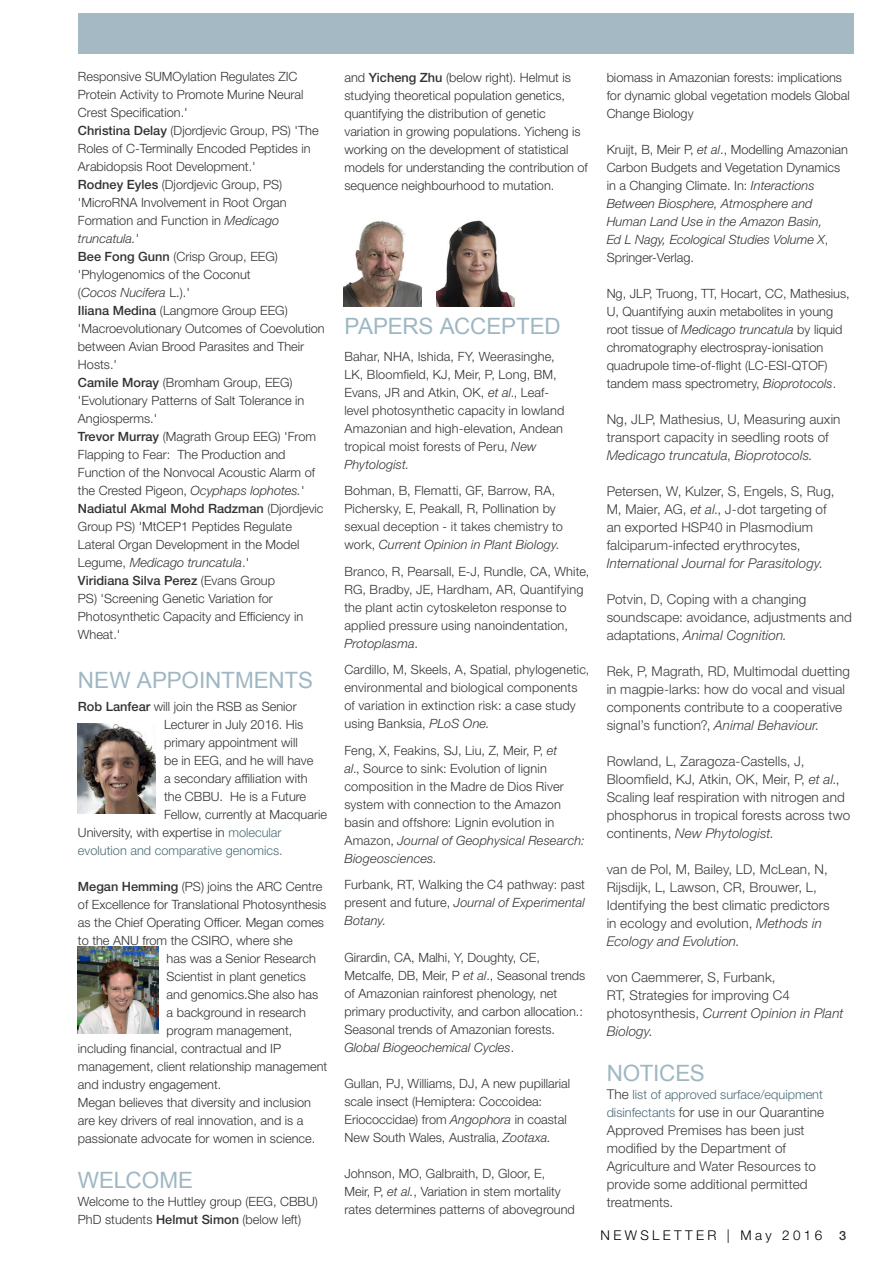
<style>
.page{position:relative;width:893px;height:1263px;background:#fff}
.page>*{position:absolute;margin:0;border:0;box-sizing:border-box;transform-origin:0 0}
.t1{font:22.5px "Arial";letter-spacing:-.005em;color:#9fb7c3}
.t2{font:300 13.5px/18px "Helvetica Neue LT Std";letter-spacing:.01em;color:#3c3c3b}
.t3{font:300 13.5px "Helvetica Neue LT Std";letter-spacing:.25em;color:#000}
.t4{font:300 12.75px/18px "Helvetica Neue LT Std";color:#333}
.t5{font:300 12.75px "Helvetica Neue LT Std";color:#4c6e78}
.s1{font-weight:500}
.s2{font-style:italic}
.s3{color:#4c6e78}
.s4{font-size:13.5px;color:#3c3c3b}
.s5{font-size:12.75px;color:#4c6e78}
.s6{font-weight:500;font-size:12.75px;color:#333}
</style>
<div class="page">
<div style="left:78px;top:14px;width:775px;height:40px;background:#a5b9c4"></div>
<img style="left:78px;top:724px;width:78px;height:90px">
<img style="left:437px;top:220px;width:77px;height:86px">
<img style="left:344px;top:221px;width:77px;height:85px">
<img style="left:78px;top:947px;width:80px;height:86px">
<p class="t4" style="left:78px;top:67px;width:248px">Responsive SUMOylation Regulates ZIC Protein Activity to Promote Murine Neural Crest Specification.'<br><span class="s1">Christina Delay</span> (Djordjevic Group, PS) 'The Roles of C-Terminally Encoded Peptides in Arabidopsis Root Development.'<br><span class="s1">Rodney Eyles</span> (Djordjevic Group, PS) 'MicroRNA Involvement in Root Organ Formation and Function in <span class="s2">Medicago truncatula.</span>'<br><span class="s1">Bee Fong Gunn</span> (Crisp Group, EEG) 'Phylogenomics of the Coconut<br>(<span class="s2">Cocos Nucifera</span> L.).'<br><span class="s1">Iliana Medina</span> (Langmore Group EEG) 'Macroevolutionary Outcomes of Coevolution between Avian Brood Parasites and Their Hosts.'<br><span class="s1">Camile Moray</span> (Bromham Group, EEG) 'Evolutionary Patterns of Salt Tolerance in Angiosperms.'<br><span class="s1">Trevor Murray</span> (Magrath Group EEG) 'From Flapping to Fear: The Production and Function of the Nonvocal Acoustic Alarm of the Crested Pigeon, <span class="s2">Ocyphaps lophotes.</span>' <span class="s1">Nadiatul Akmal Mohd Radzman</span> (Djordjevic Group PS) 'MtCEP1 Peptides Regulate Lateral Organ Development in the Model Legume, <span class="s2">Medicago truncatula</span>.'<br><span class="s1">Viridiana Silva Perez</span> (Evans Group<br>PS) 'Screening Genetic Variation for Photosynthetic Capacity and Efficiency in Wheat.'</p>
<h1 class="t1" style="left:78px;top:666px;width:237px">NEW APPOINTMENTS</h1>
<p class="t4" style="left:78px;top:697px;width:220px"><span class="s1">Rob Lanfear</span> will join the RSB as Senior</p>
<p class="t4" style="left:164px;top:715px;width:141px">Lecturer in July 2016. His</p>
<p class="t4" style="left:164px;top:733px;width:135px">primary appointment will</p>
<p class="t4" style="left:164px;top:751px;width:151px">be in EEG, and he will have</p>
<p class="t4" style="left:164px;top:769px;width:145px">a secondary affiliation with</p>
<p class="t4" style="left:164px;top:787px;width:144px">the CBBU. He is a Future</p>
<p class="t4" style="left:164px;top:805px;width:164px">Fellow, currently at Macquarie</p>
<p class="t4" style="left:78px;top:823px;width:205px">University, with expertise in <span class="s3">molecular</span></p>
<p class="t5" style="left:78px;top:842px;width:206px">evolution and comparative genomics.</p>
<p class="t4" style="left:78px;top:877px;width:246px"><span class="s1">Megan Hemming</span> (PS) joins the ARC Centre</p>
<p class="t4" style="left:78px;top:895px;width:250px">of Excellence for Translational Photosynthesis</p>
<p class="t4" style="left:78px;top:913px;width:248px">as the Chief Operating Officer. Megan comes</p>
<p class="t4" style="left:78px;top:931px;width:216px">to the ANU from the CSIRO, where she</p>
<p class="t4" style="left:167px;top:949px;width:151px">has was a Senior Research</p>
<p class="t4" style="left:167px;top:967px;width:141px">Scientist in plant genetics</p>
<p class="t4" style="left:167px;top:985px;width:153px">and genomics.She also has</p>
<p class="t4" style="left:167px;top:1003px;width:141px">a background in research</p>
<p class="t4" style="left:167px;top:1021px;width:127px">program management,</p>
<p class="t4" style="left:78px;top:1039px;width:205px">including financial, contractual and IP</p>
<p class="t4" style="left:78px;top:1057px;width:251px">management, client relationship management</p>
<p class="t4" style="left:78px;top:1075px;width:145px">and industry engagement.</p>
<p class="t4" style="left:78px;top:1093px;width:235px">Megan believes that diversity and inclusion</p>
<p class="t4" style="left:78px;top:1111px;width:227px">are key drivers of real innovation, and is a</p>
<p class="t4" style="left:78px;top:1129px;width:239px">passionate advocate for women in science.</p>
<h1 class="t1" style="left:78px;top:1165px;width:117px">WELCOME</h1>
<p class="t4" style="left:78px;top:1192px;width:241px">Welcome to the Huttley group (EEG, CBBU)<br>PhD students <span class="s1">Helmut Simon</span> (below left)</p>
<p class="t4" style="left:344px;top:68px;width:245px">and <span class="s1">Yicheng Zhu</span> (below right). Helmut is studying theoretical population genetics, quantifying the distribution of genetic variation in growing populations. Yicheng is working on the development of statistical models for understanding the contribution of sequence neighbourhood to mutation.</p>
<h1 class="t1" style="left:344px;top:311px;width:218px">PAPERS ACCEPTED</h1>
<p class="t4" style="left:344px;top:347px;width:221px">Bahar, NHA, Ishida, FY, Weerasinghe, LK, Bloomfield, KJ, Meir, P, Long, BM, Evans, JR and Atkin, OK, <span class="s2">et al</span>., Leaf&shy;level photosynthetic capacity in lowland Amazonian and high-elevation, Andean tropical moist forests of Peru, <span class="s2">New Phytologist.</span></p>
<p class="t4" style="left:344px;top:481px;width:220px">Bohman, B, Flematti, GF, Barrow, RA, Pichersky, E, Peakall, R, Pollination by sexual deception - it takes chemistry to work, <span class="s2">Current Opinion in Plant Biology.</span></p>
<p class="t4" style="left:344px;top:562px;width:247px">Branco, R, Pearsall, E-J, Rundle, CA, White, RG, Bradby, JE, Hardham, AR, Quantifying the plant actin cytoskeleton response to applied pressure using nanoindentation, <span class="s2">Protoplasma</span>.</p>
<p class="t4" style="left:344px;top:660px;width:246px">Cardillo, M, Skeels, A, Spatial, phylogenetic, environmental and biological components of variation in extinction risk: a case study using Banksia, <span class="s2">PLoS One.</span></p>
<p class="t4" style="left:344px;top:741px;width:242px">Feng, X, Feakins, SJ, Liu, Z, Meir, P, <span class="s2">et<br>al</span>., Source to sink: Evolution of lignin composition in the Madre de Dios River system with connection to the Amazon basin and offshore: Lignin evolution in Amazon, <span class="s2">Journal of Geophysical Research:<br>Biogeosciences.</span></p>
<p class="t4" style="left:344px;top:875px;width:242px;text-align:justify">Furbank, RT, Walking the C4 pathway: past present and future, <span class="s2">Journal of Experimental Botany.</span></p>
<p class="t4" style="left:344px;top:948px;width:242px">Girardin, CA, Malhi, Y, Doughty, CE, Metcalfe, DB, Meir, P <span class="s2">et al</span>., Seasonal trends of Amazonian rainforest phenology, net primary productivity, and carbon allocation.:<br>Seasonal trends of Amazonian forests.<br><span class="s2">Global Biogeochemical Cycles</span>.</p>
<p class="t4" style="left:344px;top:1074px;width:227px">Gullan, PJ, Williams, DJ, A new pupillarial scale insect (Hemiptera: Coccoidea:<br>Eriococcidae) from <span class="s2">Angophora</span> in coastal New South Wales, Australia, <span class="s2">Zootaxa.</span></p>
<p class="t4" style="left:344px;top:1164px;width:232px">Johnson, MO, Galbraith, D, Gloor, E,<br>Meir, P, <span class="s2">et al.</span>, Variation in stem mortality rates determines patterns of aboveground</p>
<p class="t4" style="left:607px;top:69px;width:245px">biomass in Amazonian forests: implications for dynamic global vegetation models Global<br>Change Biology</p>
<p class="t4" style="left:607px;top:141px;width:243px">Kruijt, B, Meir P, <span class="s2">et al</span>., Modelling Amazonian Carbon Budgets and Vegetation Dynamics in a Changing Climate. In: <span class="s2">Interactions Between Biosphere, Atmosphere and Human Land Use in the Amazon Basin,<br>Ed L Nagy, Ecological Studies Volume X</span>, Springer-Verlag.</p>
<p class="t4" style="left:607px;top:285px;width:245px">Ng, JLP, Truong, TT, Hocart, CC, Mathesius, U, Quantifying auxin metabolites in young root tissue of <span class="s2">Medicago truncatula</span> by liquid chromatography electrospray-ionisation quadrupole time-of-flight (LC-ESI-QTOF) tandem mass spectrometry, <span class="s2">Bioprotocols</span>.</p>
<p class="t2" style="left:607px;top:410px;width:235px">Ng, JLP, Mathesius, U, Measuring auxin transport capacity in seedling roots of<br><span class="s2">Medicago truncatula</span>, <span class="s2">Bioprotocols.</span></p>
<p class="t2" style="left:607px;top:482px;width:229px">Petersen, W, Kulzer, S, Engels, S, Rug, M, Maier, AG, <span class="s2">et al</span>., J-dot targeting of an exported HSP40 in Plasmodium falciparum-infected erythrocytes, <span class="s2">International Journal for Parasitology</span>.</p>
<p class="t2" style="left:607px;top:590px;width:247px">Potvin, D, Coping with a changing soundscape: avoidance, adjustments and adaptations, <span class="s2">Animal Cognition.</span></p>
<p class="t2" style="left:607px;top:662px;width:245px">Rek, P, Magrath, RD, Multimodal duetting in magpie-larks: how do vocal and visual components contribute to a cooperative signal’s function?, <span class="s2">Animal Behaviour.</span></p>
<p class="t2" style="left:607px;top:752px;width:245px">Rowland, L, Zaragoza-Castells, J, Bloomfield, KJ, Atkin, OK, Meir, P, <span class="s2">et al</span>., Scaling leaf respiration with nitrogen and phosphorus in tropical forests across two continents, <span class="s2">New Phytologist.</span></p>
<p class="t2" style="left:607px;top:860px;width:225px">van de Pol, M, Bailey, LD, McLean, N, Rijsdijk, L, Lawson, CR, Brouwer, L, Identifying the best climatic predictors in ecology and evolution, <span class="s2">Methods in Ecology and Evolution.</span></p>
<p class="t2" style="left:607px;top:968px;width:238px">von Caemmerer, S, Furbank,<br>RT, Strategies for improving C4 photosynthesis, <span class="s2">Current Opinion in Plant<br>Biology.</span></p>
<h1 class="t1" style="left:607px;top:1059px;width:100px">NOTICES</h1>
<p class="t5" style="left:607px;top:1087px;width:218px"><span class="s4">The</span> list of approved surface/equipment</p>
<p class="t2" style="left:607px;top:1103px;width:219px"><span class="s5">disinfectants</span> for use in our Quarantine<br>Approved Premises has been just modified by the Department of<br>Agriculture and Water Resources to provide some additional permitted treatments.</p>
<p class="t3" style="left:600px;top:1226px;width:247px">NEWSLETTER | May 2016 <span class="s6">3</span></p>
</div>
